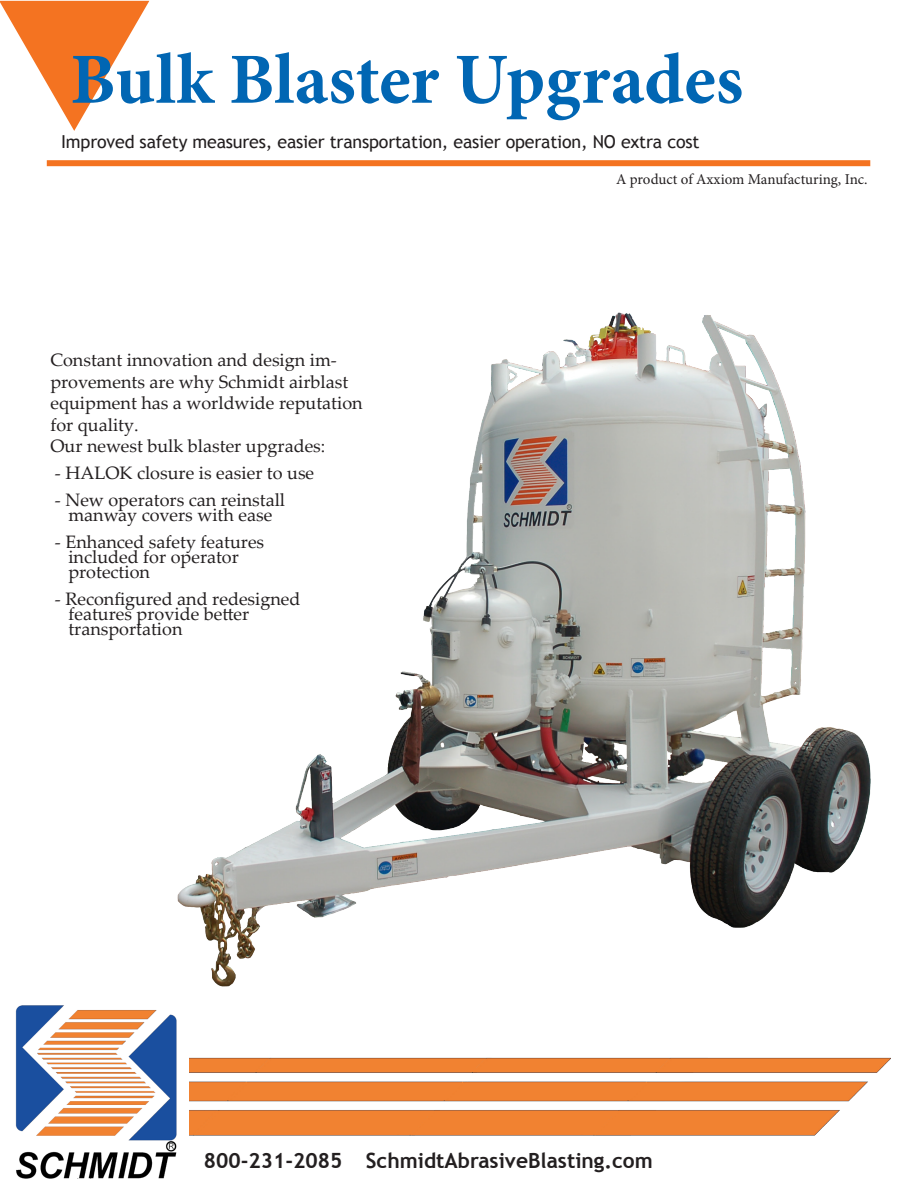
<style>
.page{position:relative;width:918px;height:1188px;background:#fff}
.page>*{position:absolute;margin:0;border:0;box-sizing:border-box;transform-origin:0 0}
.t1{font:700 72px "Minion Pro";color:#0166b3}
.t2{font:700 21px "Trebuchet MS";color:#231f20}
.t3{font:18px/21.6px "Palatino Linotype";color:#231f20}
.t4{font:17.85px "Trebuchet MS";letter-spacing:-.01em;color:#231f20}
.t5{font:15px "Minion Pro";color:#231f20}
</style>
<div class="page">
<div style="left:47px;top:160px;width:823px;height:6px;background:#f47321"></div>
<img style="left:189px;top:1057px;width:702px;height:79px">
<img style="left:15px;top:1005px;width:162px;height:173px">
<img style="left:177px;top:312px;width:694px;height:675px">
<p class="t1" style="left:70px;top:29px;width:675px">Bulk Blaster Upgrades</p>
<p class="t4" style="left:61px;top:131px;width:640px">Improved safety measures, easier transportation, easier operation, NO extra cost</p>
<p class="t3" style="left:50px;top:348px;width:314px">Constant innovation and design im&shy;provements are why Schmidt airblast equipment has a worldwide reputation for quality.</p>
<p class="t3" style="left:50px;top:435px;width:277px">Our newest bulk blaster upgrades:</p>
<p class="t3" style="left:55px;top:462px;width:261px">- HALOK closure is easier to use</p>
<p class="t3" style="left:55px;top:489px;width:232px">- New operators can reinstall</p>
<p class="t3" style="left:68px;top:504px;width:205px">manway covers with ease</p>
<p class="t3" style="left:55px;top:531px;width:211px">- Enhanced safety features</p>
<p class="t3" style="left:68px;top:546px;width:172px">included for operator</p>
<p class="t3" style="left:68px;top:561px;width:83px">protection</p>
<p class="t3" style="left:55px;top:588px;width:247px">- Reconfigured and redesigned</p>
<p class="t3" style="left:68px;top:606px;width:182px;line-height:15px">features provide better transportation</p>
<p class="t5" style="left:616px;top:169px;width:253px">A product of Axxiom Manufacturing, Inc.</p>
<p class="t2" style="left:204px;top:1147px;width:451px">800-231-2085 SchmidtAbrasiveBlasting.com</p>
</div>
